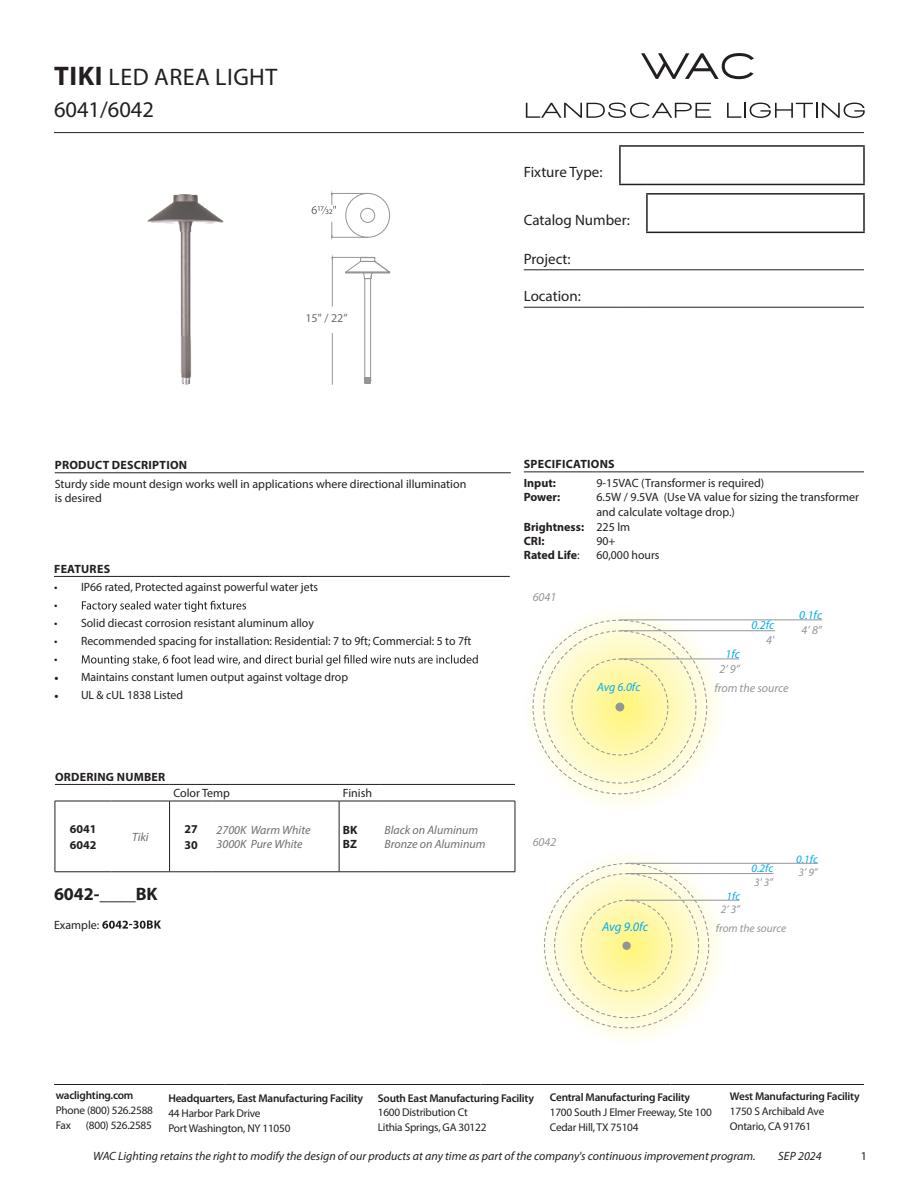
<style>
.page{position:relative;width:918px;height:1188px;background:#fff}
.page>*{position:absolute;margin:0;border:0;box-sizing:border-box;transform-origin:0 0}
.t1{font:24px "Myriad Pro";letter-spacing:.02em;color:#231f20}
.t2{font:22.5px "Myriad Pro";color:#231f20}
.t3{font:700 18px "Myriad Pro";color:#231f20}
.t4{font:15px "Myriad Pro";color:#231f20}
.t5{font:italic 12.9px "Myriad Pro";letter-spacing:-.01em;color:#00aeef}
.t6{font:12px/14.5px "Myriad Pro";color:#231f20}
.t7{font:italic 12px "Myriad Pro";color:#231f20}
.t8{font:700 12px/16.5px "Myriad Pro";letter-spacing:.02em;color:#231f20}
.t9{font:italic 12px/14.4px "Myriad Pro";color:#6c6d70}
.t10{font:700 12px/14.4px "Myriad Pro";color:#231f20}
.t11{font:italic 12px/19.2px "Myriad Pro";color:#939598}
.t12{font:italic 12px "Myriad Pro";color:#00aeef}
.t13{font:12px "Myriad Pro";color:#6c6d70}
.t14{font:italic 11.4px/18.1px "Myriad Pro";color:#939598}
.t15{font:italic 11.4px "Myriad Pro";color:#00aeef}
.t16{font:11.25px/15px "Myriad Pro";letter-spacing:-.02em;color:#231f20}
.t17{font:600 11.25px "Myriad Pro";letter-spacing:-.02em;color:#231f20}
.s1{font-weight:700;font-size:27px}
.s2{font-family:"Minion Pro"}
.s3{font-weight:400}
</style>
<div class="page">
<hr style="left:54px;top:132px;width:810px;height:1px;background:#231f20">
<hr style="left:524px;top:270px;width:96px;height:1px;background:#231f20">
<svg style="left:620px;top:270px;width:27px;height:1px"></svg>
<hr style="left:647px;top:270px;width:217px;height:1px;background:#231f20">
<hr style="left:524px;top:307px;width:96px;height:1px;background:#231f20">
<svg style="left:620px;top:307px;width:27px;height:1px"></svg>
<hr style="left:647px;top:307px;width:217px;height:1px;background:#231f20">
<hr style="left:646px;top:193px;width:219px;height:2px;background:#231f20">
<hr style="left:646px;top:195px;width:2px;height:37px;background:#231f20">
<hr style="left:863px;top:195px;width:2px;height:37px;background:#231f20">
<hr style="left:646px;top:232px;width:219px;height:1px;background:#231f20">
<hr style="left:619px;top:145px;width:28px;height:2px;background:#231f20">
<hr style="left:619px;top:147px;width:2px;height:37px;background:#231f20">
<hr style="left:647px;top:145px;width:218px;height:2px;background:#231f20">
<hr style="left:863px;top:147px;width:2px;height:37px;background:#231f20">
<svg style="left:619px;top:184px;width:28px;height:1px"></svg>
<hr style="left:647px;top:184px;width:218px;height:1px;background:#231f20">
<svg style="left:641px;top:53px;width:113px;height:26px"></svg>
<svg style="left:526px;top:103px;width:185px;height:15px"></svg>
<svg style="left:727px;top:103px;width:138px;height:15px"></svg>
<hr style="left:55px;top:784px;width:56px;height:1px;background:#231f20">
<hr style="left:111px;top:784px;width:59px;height:1px;background:#231f20">
<hr style="left:170px;top:784px;width:43px;height:1px;background:#231f20">
<hr style="left:213px;top:784px;width:126px;height:1px;background:#231f20">
<hr style="left:339px;top:784px;width:42px;height:1px;background:#231f20">
<hr style="left:381px;top:784px;width:134px;height:1px;background:#231f20">
<hr style="left:339px;top:801px;width:42px;height:1px;background:#231f20">
<hr style="left:339px;top:872px;width:42px;height:1px;background:#231f20">
<hr style="left:55px;top:801px;width:56px;height:1px;background:#231f20">
<hr style="left:111px;top:801px;width:59px;height:1px;background:#231f20">
<hr style="left:170px;top:801px;width:43px;height:1px;background:#231f20">
<hr style="left:213px;top:801px;width:126px;height:1px;background:#231f20">
<hr style="left:55px;top:872px;width:56px;height:1px;background:#231f20">
<hr style="left:111px;top:872px;width:59px;height:1px;background:#231f20">
<hr style="left:170px;top:872px;width:43px;height:1px;background:#231f20">
<hr style="left:213px;top:872px;width:126px;height:1px;background:#231f20">
<hr style="left:169px;top:801px;width:1px;height:71px;background:#231f20">
<hr style="left:339px;top:801px;width:1px;height:71px;background:#231f20">
<hr style="left:55px;top:801px;width:1px;height:71px;background:#231f20">
<hr style="left:381px;top:801px;width:134px;height:1px;background:#231f20">
<hr style="left:515px;top:801px;width:1px;height:71px;background:#231f20">
<hr style="left:381px;top:872px;width:134px;height:1px;background:#231f20">
<hr style="left:55px;top:473px;width:456px;height:1px;background:#231f20">
<hr style="left:54px;top:576px;width:456px;height:1px;background:#231f20">
<svg style="left:82px;top:601px;width:164px;height:11px"></svg>
<svg style="left:82px;top:655px;width:396px;height:11px"></svg>
<hr style="left:524px;top:472px;width:72px;height:1px;background:#231f20">
<hr style="left:596px;top:472px;width:268px;height:1px;background:#231f20">
<svg style="left:102px;top:920px;width:59px;height:9px"></svg>
<img style="left:147px;top:194px;width:77px;height:142px">
<img style="left:180px;top:336px;width:11px;height:49px">
<svg style="left:345px;top:193px;width:45px;height:191px"></svg>
<hr style="left:331px;top:237px;width:37px;height:1px;background:#939598">
<hr style="left:331px;top:193px;width:37px;height:1px;background:#939598">
<hr style="left:332px;top:257px;width:36px;height:1px;background:#939598">
<hr style="left:332px;top:259px;width:1px;height:47px;background:#939598">
<hr style="left:332px;top:333px;width:1px;height:51px;background:#939598">
<div style="left:294px;top:313px;width:64px;height:14px;background:#fff"></div>
<svg style="left:312px;top:194px;width:24px;height:44px"></svg>
<svg style="left:543px;top:857px;width:183px;height:181px"></svg>
<hr style="left:627px;top:900px;width:112px;height:1px;background:#939598">
<hr style="left:627px;top:873px;width:146px;height:1px;background:#939598">
<hr style="left:627px;top:863px;width:191px;height:1px;background:#939598">
<div style="left:622px;top:942px;width:9px;height:8px;background:#939598;border-radius:50%"></div>
<svg style="left:531px;top:614px;width:194px;height:191px"></svg>
<hr style="left:620px;top:659px;width:119px;height:1px;background:#939598">
<hr style="left:620px;top:630px;width:155px;height:1px;background:#939598">
<hr style="left:620px;top:620px;width:202px;height:1px;background:#939598">
<div style="left:615px;top:703px;width:9px;height:8px;background:#939598;border-radius:50%"></div>
<hr style="left:54px;top:1084px;width:172px;height:1px;background:#231f20">
<hr style="left:226px;top:1084px;width:255px;height:1px;background:#231f20">
<hr style="left:481px;top:1084px;width:190px;height:1px;background:#231f20">
<hr style="left:671px;top:1084px;width:193px;height:1px;background:#231f20">
<h1 class="t1" style="left:54px;top:62px;width:225px"><span class="s1">TIKI</span> LED AREA LIGHT</h1>
<h2 class="t2" style="left:54px;top:95px;width:102px">6041/6042</h2>
<p class="t13" style="left:305px;top:310px;width:44px">15" / 22”</p>
<p class="t4" style="left:524px;top:163px;width:80px">Fixture Type:</p>
<p class="t4" style="left:524px;top:211px;width:108px">Catalog Number:</p>
<p class="t4" style="left:524px;top:250px;width:48px">Project:</p>
<p class="t4" style="left:524px;top:287px;width:59px">Location:</p>
<p class="t8" style="left:55px;top:456px;width:134px">PRODUCT DESCRIPTION</p>
<p class="t6" style="left:55px;top:476px;width:413px">Sturdy side mount design works well in applications where directional illumination is desired</p>
<p class="t8" style="left:54px;top:560px;width:58px">FEATURES</p>
<p class="t6" style="left:54px;top:578px;width:266px;line-height:18px">• IP66 rated, Protected against powerful water jets •</p>
<p class="t6" style="left:54px;top:616px;width:261px">• Solid diecast corrosion resistant aluminum alloy</p>
<p class="t6" style="left:54px;top:632px;width:419px;line-height:18px">• Recommended spacing for installation: Residential: 7 to 9ft; Commercial: 5 to 7ft •</p>
<p class="t6" style="left:54px;top:670px;width:296px"><span class="s2">•</span> Maintains constant lumen output against voltage drop</p>
<p class="t6" style="left:54px;top:688px;width:131px"><span class="s2">•</span> UL &amp; cUL 1838 Listed</p>
<p class="t8" style="left:55px;top:768px;width:112px">ORDERING NUMBER</p>
<p class="t6" style="left:173px;top:786px;width:58px">Color Temp</p>
<p class="t6" style="left:343px;top:786px;width:31px">Finish</p>
<p class="t10" style="left:70px;top:820px;width:28px;line-height:16.5px">6041<br>6042</p>
<p class="t9" style="left:132px;top:829px;width:18px">Tiki</p>
<p class="t8" style="left:185px;top:820px;width:15px">27<br>30</p>
<p class="t9" style="left:217px;top:822px;width:95px">2700K Warm White<br>3000K Pure White</p>
<p class="t8" style="left:343px;top:822px;width:16px;line-height:14.4px">BK<br>BZ</p>
<p class="t9" style="left:385px;top:822px;width:102px">Black on Aluminum<br>Bronze on Aluminum</p>
<h3 class="t3" style="left:54px;top:882px;width:105px">6042-____BK</h3>
<p class="t6" style="left:54px;top:917px;width:47px">Example:</p>
<p class="t8" style="left:524px;top:454px;width:92px;line-height:18.8px">SPECIFICATIONS<br>Input:</p>
<p class="t8" style="left:524px;top:489px;width:38px">Power:</p>
<p class="t10" style="left:524px;top:519px;width:62px">Brightness:<br>CRI:<br>Rated Life<span class="s3">:</span></p>
<p class="t6" style="left:596px;top:475px;width:264px">9-15VAC (Transformer is required)<br>6.5W / 9.5VA (Use VA value for sizing the transformer and calculate voltage drop.)<br>225 lm<br>90+<br>60,000 hours</p>
<p class="t11" style="left:533px;top:588px;width:25px">6041</p>
<p class="t12" style="left:597px;top:680px;width:45px">Avg 6.0fc</p>
<p class="t11" style="left:533px;top:832px;width:25px">6042</p>
<p class="t5" style="left:602px;top:919px;width:48px">Avg 9.0fc</p>
<p class="t12" style="left:751px;top:618px;width:24px">0.2fc</p>
<p class="t11" style="left:766px;top:630px;width:9px">4'</p>
<p class="t12" style="left:726px;top:647px;width:16px">1fc</p>
<p class="t11" style="left:714px;top:659px;width:76px;text-indent:5px">2’ 9”<br>from the source</p>
<p class="t12" style="left:799px;top:608px;width:24px">0.1fc</p>
<p class="t11" style="left:802px;top:620px;width:22px">4’ 8”</p>
<p class="t15" style="left:752px;top:861px;width:23px">0.2fc</p>
<p class="t14" style="left:754px;top:873px;width:21px">3' 3”</p>
<p class="t15" style="left:727px;top:889px;width:15px">1fc</p>
<p class="t14" style="left:716px;top:900px;width:72px;text-indent:5px">2’ 3”<br>from the source</p>
<p class="t15" style="left:796px;top:852px;width:23px">0.1fc</p>
<p class="t14" style="left:799px;top:863px;width:21px">3’ 9”</p>
<p class="t17" style="left:56px;top:1088px;width:79px">waclighting.com</p>
<p class="t16" style="left:56px;top:1103px;width:99px">Phone (800) 526.2588<br>Fax</p>
<p class="t16" style="left:86px;top:1118px;width:68px">(800) 526.2585</p>
<p class="t17" style="left:168px;top:1091px;width:196px">Headquarters, East Manufacturing Facility</p>
<p class="t16" style="left:168px;top:1105px;width:124px">44 Harbor Park Drive<br>Port Washington, NY 11050</p>
<p class="t17" style="left:378px;top:1091px;width:158px">South East Manufacturing Facility</p>
<p class="t16" style="left:378px;top:1105px;width:110px">1600 Distribution Ct<br>Lithia Springs, GA 30122</p>
<p class="t17" style="left:550px;top:1091px;width:142px">Central Manufacturing Facility</p>
<p class="t16" style="left:550px;top:1105px;width:163px">1700 South J Elmer Freeway, Ste 100<br>Cedar Hill, TX 75104</p>
<p class="t17" style="left:730px;top:1089px;width:131px">West Manufacturing Facility</p>
<p class="t16" style="left:730px;top:1104px;width:96px">1750 S Archibald Ave<br>Ontario, CA 91761</p>
<p class="t7" style="left:93px;top:1149px;width:664px">WAC Lighting retains the right to modify the design of our products at any time as part of the company's continuous improvement program.</p>
<p class="t7" style="left:778px;top:1149px;width:45px">SEP 2024</p>
<p class="t6" style="left:861px;top:1148px;width:8px">1</p>
</div>
